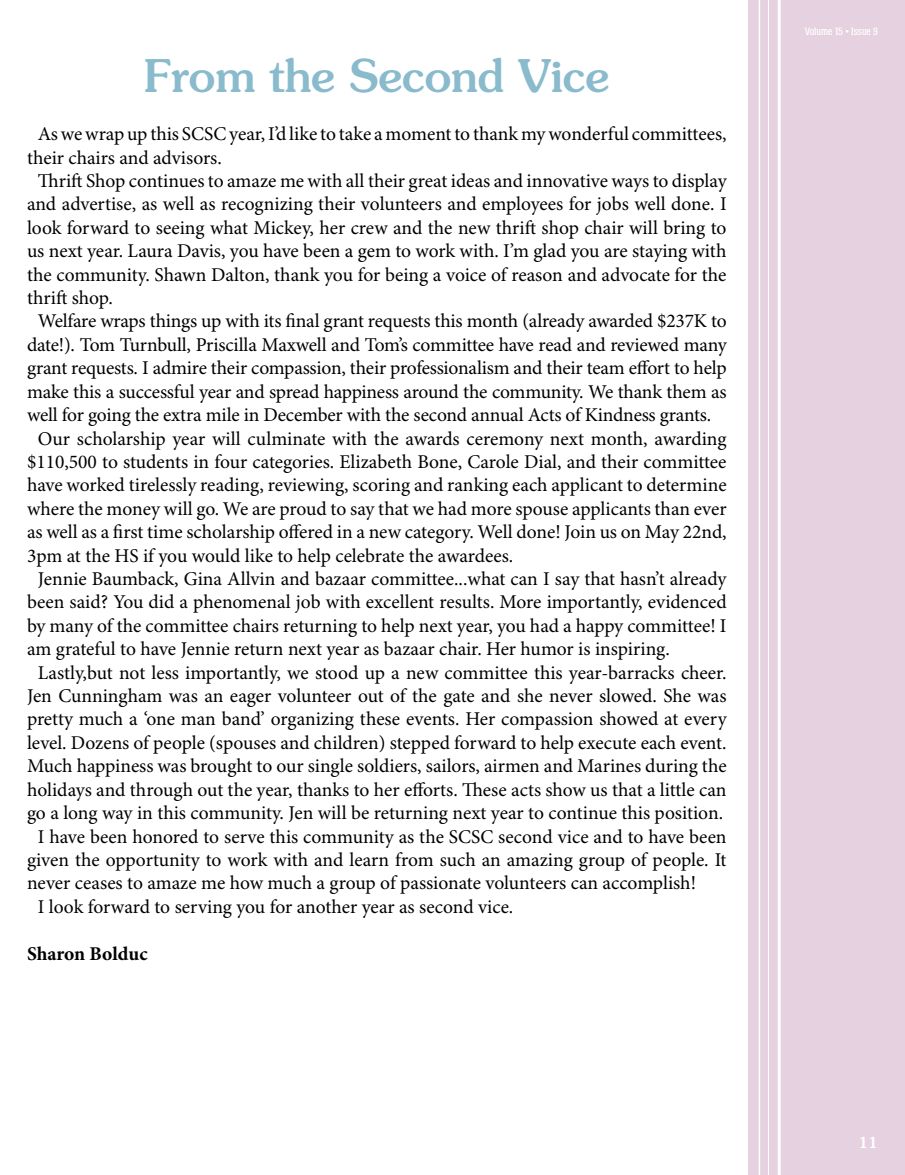
<style>
.page{position:relative;width:905px;height:1175px;background:#fff}
.page>*{position:absolute;margin:0;border:0;box-sizing:border-box;transform-origin:0 0}
.t1{font:500 45px "Souvenir Std";color:#89bbcc}
.t2{font:19.5px "Minion Pro";letter-spacing:-.005em;color:#000}
.t3{font:700 19.5px "Minion Pro";color:#000}
.t4{font:500 15px "Souvenir Std";color:#fff}
.t5{font:10.5px "Colossalis";color:#fff}
</style>
<div class="page">
<div style="left:748px;top:0;width:156px;height:1174px;background:#e5d1df"></div>
<hr style="left:777px;top:0;width:3px;height:1174px;background:#fff">
<hr style="left:768px;top:0;width:1px;height:1174px;background:#fff">
<hr style="left:758px;top:0;width:2px;height:1174px;background:#fff">
<h1 class="t1" style="left:144px;top:49px;width:466px">From the Second Vice</h1>
<p class="t2" style="left:38px;top:122px;width:690px">As we wrap up this SCSC year, I’d like to take a moment to thank my wonderful committees,</p>
<p class="t2" style="left:27px;top:146px;width:196px">their chairs and advisors.</p>
<p class="t2" style="left:38px;top:169px;width:690px">Thrift Shop continues to amaze me with all their great ideas and innovative ways to display</p>
<p class="t2" style="left:27px;top:192px;width:701px">and advertise, as well as recognizing their volunteers and employees for jobs well done. I</p>
<p class="t2" style="left:27px;top:216px;width:701px">look forward to seeing what Mickey, her crew and the new thrift shop chair will bring to</p>
<p class="t2" style="left:27px;top:239px;width:701px">us next year. Laura Davis, you have been a gem to work with. I’m glad you are staying with</p>
<p class="t2" style="left:27px;top:263px;width:701px">the community. Shawn Dalton, thank you for being a voice of reason and advocate for the</p>
<p class="t2" style="left:27px;top:286px;width:88px">thrift shop.</p>
<p class="t2" style="left:38px;top:309px;width:690px">Welfare wraps things up with its final grant requests this month (already awarded $237K to</p>
<p class="t2" style="left:27px;top:333px;width:701px">date!). Tom Turnbull, Priscilla Maxwell and Tom’s committee have read and reviewed many</p>
<p class="t2" style="left:27px;top:356px;width:701px">grant requests. I admire their compassion, their professionalism and their team effort to help</p>
<p class="t2" style="left:27px;top:380px;width:701px">make this a successful year and spread happiness around the community. We thank them as</p>
<p class="t2" style="left:27px;top:403px;width:685px">well for going the extra mile in December with the second annual Acts of Kindness grants.</p>
<p class="t2" style="left:38px;top:426px;width:690px">Our scholarship year will culminate with the awards ceremony next month, awarding</p>
<p class="t2" style="left:27px;top:450px;width:701px">$110,500 to students in four categories. Elizabeth Bone, Carole Dial, and their committee</p>
<p class="t2" style="left:27px;top:473px;width:701px">have worked tirelessly reading, reviewing, scoring and ranking each applicant to determine</p>
<p class="t2" style="left:27px;top:497px;width:701px">where the money will go. We are proud to say that we had more spouse applicants than ever</p>
<p class="t2" style="left:27px;top:520px;width:701px">as well as a first time scholarship offered in a new category. Well done! Join us on May 22nd,</p>
<p class="t2" style="left:27px;top:543px;width:488px">3pm at the HS if you would like to help celebrate the awardees.</p>
<p class="t2" style="left:38px;top:567px;width:690px">Jennie Baumback, Gina Allvin and bazaar committee...what can I say that hasn’t already</p>
<p class="t2" style="left:27px;top:590px;width:701px">been said? You did a phenomenal job with excellent results. More importantly, evidenced</p>
<p class="t2" style="left:27px;top:614px;width:701px">by many of the committee chairs returning to help next year, you had a happy committee! I</p>
<p class="t2" style="left:27px;top:637px;width:644px">am grateful to have Jennie return next year as bazaar chair. Her humor is inspiring.</p>
<p class="t2" style="left:38px;top:660px;width:690px">Lastly,but not less importantly, we stood up a new committee this year-barracks cheer.</p>
<p class="t2" style="left:27px;top:684px;width:701px">Jen Cunningham was an eager volunteer out of the gate and she never slowed. She was</p>
<p class="t2" style="left:27px;top:707px;width:701px">pretty much a ‘one man band’ organizing these events. Her compassion showed at every</p>
<p class="t2" style="left:27px;top:731px;width:701px">level. Dozens of people (spouses and children) stepped forward to help execute each event.</p>
<p class="t2" style="left:27px;top:754px;width:701px">Much happiness was brought to our single soldiers, sailors, airmen and Marines during the</p>
<p class="t2" style="left:27px;top:777px;width:701px">holidays and through out the year, thanks to her efforts. These acts show us that a little can</p>
<p class="t2" style="left:27px;top:801px;width:697px">go a long way in this community. Jen will be returning next year to continue this position.</p>
<p class="t2" style="left:38px;top:824px;width:690px">I have been honored to serve this community as the SCSC second vice and to have been</p>
<p class="t2" style="left:27px;top:848px;width:701px">given the opportunity to work with and learn from such an amazing group of people. It</p>
<p class="t2" style="left:27px;top:871px;width:670px">never ceases to amaze me how much a group of passionate volunteers can accomplish!</p>
<p class="t2" style="left:38px;top:894px;width:477px">I look forward to serving you for another year as second vice.</p>
<p class="t3" style="left:27px;top:941px;width:122px">Sharon Bolduc</p>
<p class="t5" style="left:804px;top:25px;width:75px">Volume 15 • Issue 9</p>
<p class="t4" style="left:858px;top:1134px;width:21px">11</p>
</div>
